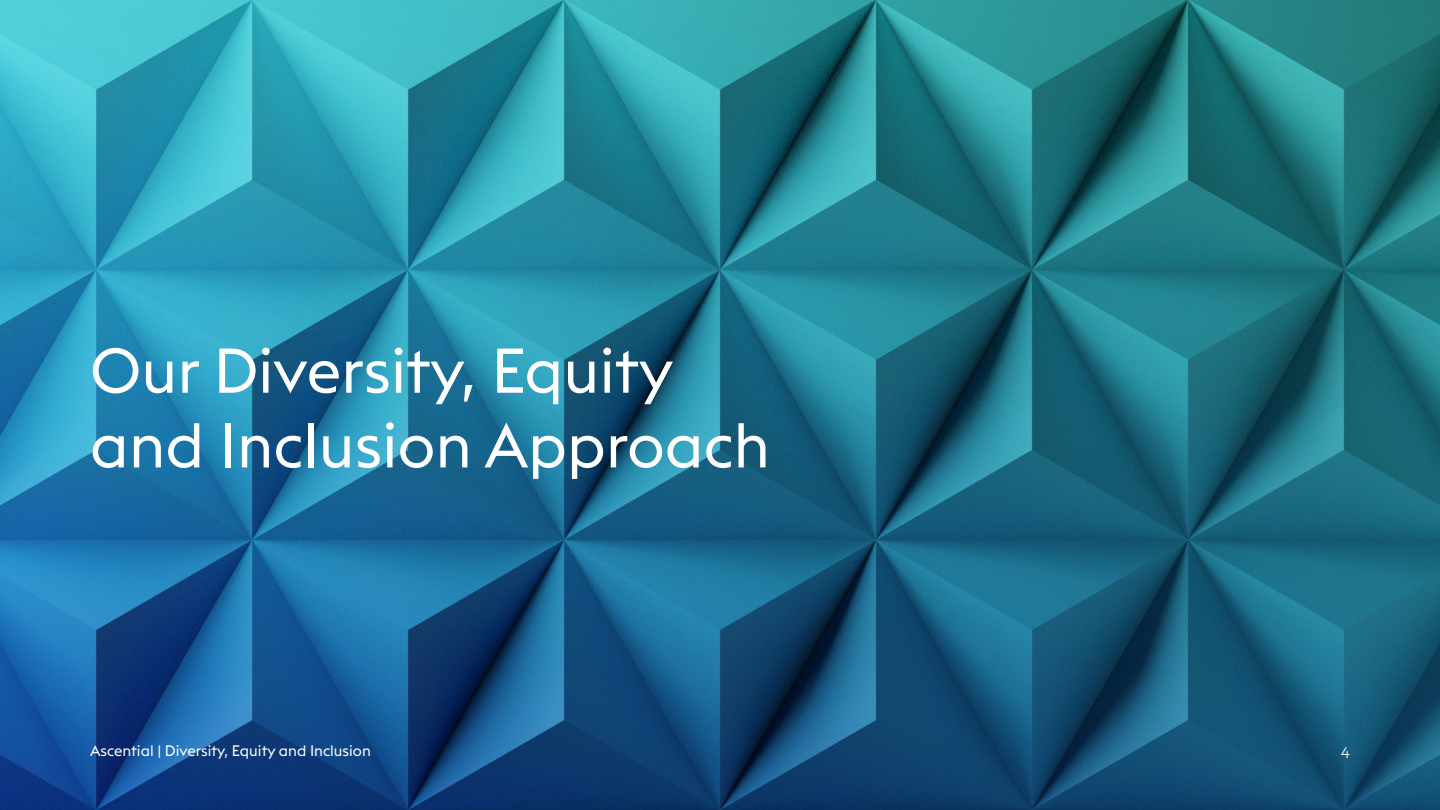
<style>
.page{position:relative;width:1440px;height:810px;background:#fff}
.page>*{position:absolute;margin:0;border:0;box-sizing:border-box;transform-origin:0 0}
.t1{font:62.25px/74.7px "Euclid Triangle";color:#fff}
.t2{font:15px "Euclid Triangle";color:#fff}
.t3{font:300 15px "Euclid Triangle";color:#fff}
</style>
<div class="page">
<img style="left:0;top:0;width:1440px;height:810px">
<p class="t1" style="left:90px;top:333px;width:682px">Our Diversity, Equity and Inclusion Approach</p>
<p class="t2" style="left:90px;top:741px;width:282px">Ascential | Diversity, Equity and Inclusion</p>
<p class="t3" style="left:1341px;top:743px;width:11px">4</p>
</div>
